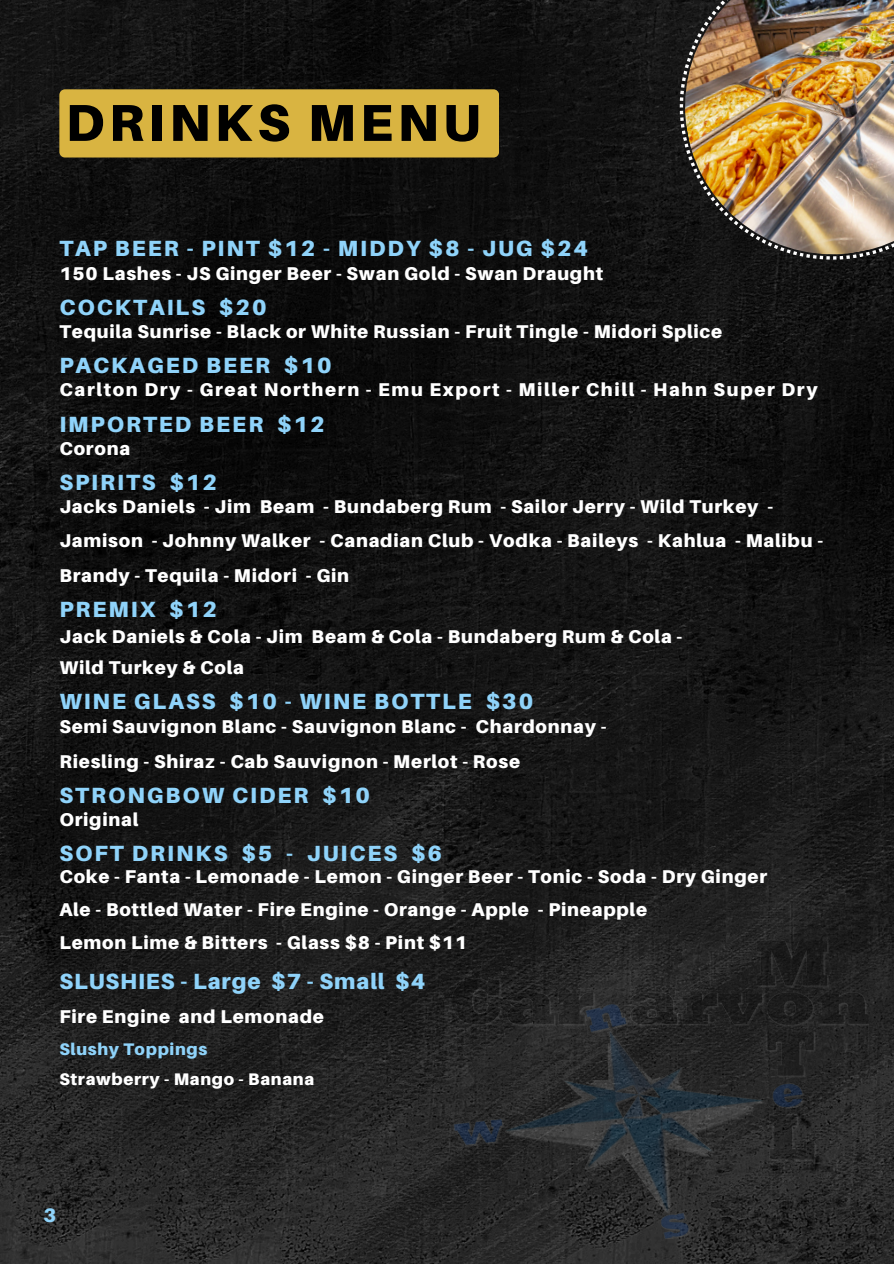
<style>
.page{position:relative;width:894px;height:1264px;background:#fff}
.page>*{position:absolute;margin:0;border:0;box-sizing:border-box;transform-origin:0 0}
.t1{font:900 51.9px "Aileron";letter-spacing:.08em;color:#000}
.t2{font:900 22.05px "Aileron";letter-spacing:.09em;color:#8fd3fa}
.t3{font:900 22.05px "Aileron";letter-spacing:.04em;color:#8fd3fa}
.t4{font:900 19.5px "Aileron";color:#8fd3fa}
.t5{font:900 18.45px/34.3px "Aileron";letter-spacing:.04em;color:#fff}
.t6{font:900 18.45px "Aileron";letter-spacing:.09em;color:#fff}
.t7{font:900 16.8px "Aileron";letter-spacing:.04em;color:#fff}
.t8{font:900 16.8px "Aileron";letter-spacing:.04em;color:#8fd3fa}
</style>
<div class="page">
<img style="left:0;top:0;width:893px;height:1263px">
<svg style="left:666px;top:0;width:227px;height:272px;background:#141414"></svg>
<img style="left:672px;top:0;width:221px;height:267px">
<img style="left:453px;top:941px;width:415px;height:297px">
<div style="left:59px;top:89px;width:440px;height:68px;background:#d9b441;border-radius:6px"></div>
<h2 class="t1" style="left:66px;top:90px;width:416px">DRINKS MENU</h2>
<p class="t2" style="left:59px;top:234px;width:530px">TAP BEER - PINT $12 - MIDDY $8 - JUG $24</p>
<h2 class="t5" style="left:59px;top:256px;width:545px">150 Lashes - JS Ginger Beer - Swan Gold - Swan Draught</h2>
<p class="t2" style="left:59px;top:294px;width:209px">COCKTAILS $20</p>
<p class="t5" style="left:59px;top:314px;width:664px">Tequila Sunrise - Black or White Russian - Fruit Tingle - Midori Splice</p>
<p class="t2" style="left:59px;top:352px;width:274px">PACKAGED BEER $10</p>
<h2 class="t6" style="left:59px;top:378px;width:759px">Carlton Dry - Great Northern - Emu Export - Miller Chill - Hahn Super Dry</h2>
<p class="t2" style="left:59px;top:410px;width:267px">IMPORTED BEER $12</p>
<h2 class="t5" style="left:59px;top:431px;width:72px">Corona</h2>
<h2 class="t2" style="left:59px;top:468px;width:159px">SPIRITS $12</h2>
<h3 class="t5" style="left:59px;top:489px;width:765px">Jacks Daniels - Jim Beam - Bundaberg Rum - Sailor Jerry - Wild Turkey -<br>Jamison - Johnny Walker - Canadian Club - Vodka - Baileys - Kahlua - Malibu -<br>Brandy - Tequila - Midori - Gin</h3>
<p class="t2" style="left:59px;top:595px;width:159px">PREMIX $12</p>
<h2 class="t5" style="left:60px;top:621px;width:624px;line-height:30.5px">Jack Daniels &amp; Cola - Jim Beam &amp; Cola - Bundaberg Rum &amp; Cola -<br>Wild Turkey &amp; Cola</h2>
<p class="t2" style="left:59px;top:687px;width:475px">WINE GLASS $10 - WINE BOTTLE $30</p>
<h2 class="t5" style="left:59px;top:709px;width:548px">Semi Sauvignon Blanc - Sauvignon Blanc - Chardonnay -<br>Riesling - Shiraz - Cab Sauvignon - Merlot - Rose</h2>
<p class="t2" style="left:59px;top:781px;width:312px">STRONGBOW CIDER $10</p>
<p class="t5" style="left:59px;top:802px;width:80px">Original</p>
<h3 class="t2" style="left:59px;top:839px;width:384px">SOFT DRINKS $5 - JUICES $6</h3>
<h2 class="t5" style="left:59px;top:859px;width:709px;line-height:33px">Coke - Fanta - Lemonade - Lemon - Ginger Beer - Tonic - Soda - Dry Ginger<br>Ale - Bottled Water - Fire Engine - Orange - Apple - Pineapple</h2>
<h3 class="t5" style="left:59px;top:925px;width:409px">Lemon Lime &amp; Bitters - Glass $8 - Pint $11</h3>
<h2 class="t3" style="left:59px;top:967px;width:367px">SLUSHIES - Large $7 - Small $4</h2>
<p class="t5" style="left:59px;top:999px;width:266px">Fire Engine and Lemonade</p>
<p class="t8" style="left:59px;top:1038px;width:149px">Slushy Toppings</p>
<p class="t7" style="left:59px;top:1069px;width:256px">Strawberry - Mango - Banana</p>
<h1 class="t4" style="left:43px;top:1202px;width:14px">3</h1>
</div>
